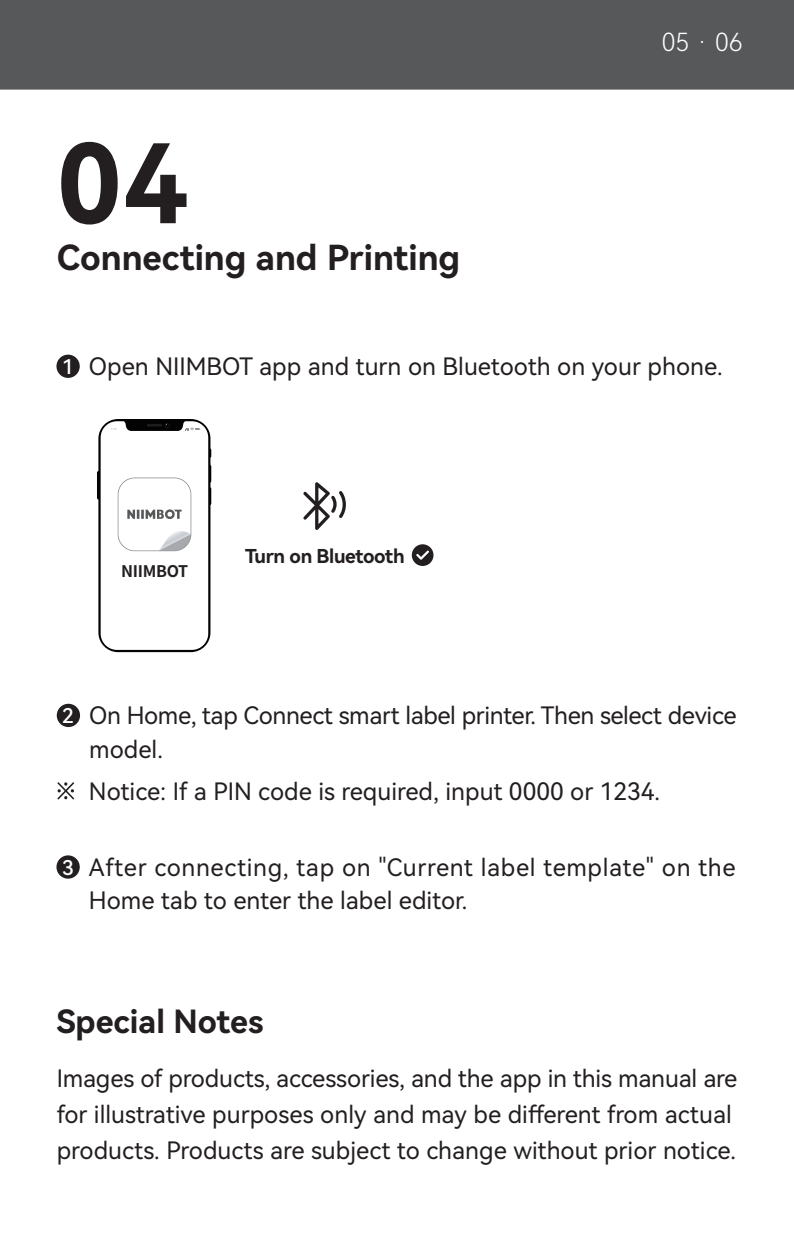
<style>
.page{position:relative;width:794px;height:1248px;background:#fff}
.page>*{position:absolute;margin:0;border:0;box-sizing:border-box;transform-origin:0 0}
.t1{font:108.8px "Harmony OS Sans SC Bold";color:#231f20}
.t2{font:34.4px "Harmony OS Sans SC Bold";color:#231f20}
.t3{font:32px "Harmony OS Sans SC Bold";color:#231f20}
.t4{font:24.8px "Harmony OS Sans SC Light";color:#fff}
.t5{font:24px/36px "Harmony OS Sans SC";color:#231f20}
.t6{font:24px/33.6px "Harmony OS Sans SC";letter-spacing:.025em;color:#231f20}
.t7{font:20.4px "Harmony OS Sans SC Medium";color:#fff}
.t8{font:19.2px "Harmony OS Sans SC Bold";letter-spacing:-.02em;color:#231f20}
.t9{font:700 16px "Source Han Sans CN";letter-spacing:-.02em;color:#231f20}
.s1{font-family:"Harmony OS Sans SC Medium";font-size:20.4px;color:#fff}
</style>
<div class="page">
<div style="left:56px;top:855px;width:24px;height:23px;background:#231f20;border-radius:50%"></div>
<div style="left:57px;top:703px;width:23px;height:24px;background:#231f20;border-radius:50%"></div>
<svg style="left:57px;top:782px;width:17px;height:17px"></svg>
<svg style="left:97px;top:419px;width:114px;height:233px"></svg>
<img style="left:159px;top:531px;width:31px;height:19px">
<svg style="left:303px;top:482px;width:43px;height:48px"></svg>
<svg style="left:412px;top:544px;width:21px;height:22px"></svg>
<div style="left:56px;top:354px;width:24px;height:24px;background:#231f20;border-radius:50%"></div>
<div style="left:0;top:0;width:794px;height:90px;background:#57585a"></div>
<h1 class="t1" style="left:57px;top:108px;width:132px">04</h1>
<h2 class="t2" style="left:57px;top:234px;width:405px">Connecting and Printing</h2>
<p class="t4" style="left:662px;top:25px;width:82px">05 · 06</p>
<p class="t5" style="left:62px;top:347px;width:662px"><span class="s1">1</span> Open NIIMBOT app and turn on Bluetooth on your phone.</p>
<p class="t9" style="left:121px;top:562px;width:69px">NIIMBOT</p>
<p class="t8" style="left:245px;top:542px;width:161px">Turn on Bluetooth</p>
<p class="t7" style="left:62px;top:701px;width:13px">2</p>
<p class="t5" style="left:89px;top:697px;width:649px;line-height:33.6px">On Home, tap Connect smart label printer. Then select device model.</p>
<p class="t5" style="left:89px;top:772px;width:573px">Notice: If a PIN code is required, input 0000 or 1234.</p>
<p class="t7" style="left:62px;top:852px;width:13px">3</p>
<p class="t6" style="left:89px;top:849px;width:648px">After connecting, tap on "Current label template" on the<br>Home tab to enter the label editor.</p>
<h3 class="t3" style="left:57px;top:999px;width:208px">Special Notes</h3>
<p class="t5" style="left:57px;top:1059px;width:682px">Images of products, accessories, and the app in this manual are for illustrative purposes only and may be different from actual products. Products are subject to change without prior notice.</p>
</div>
